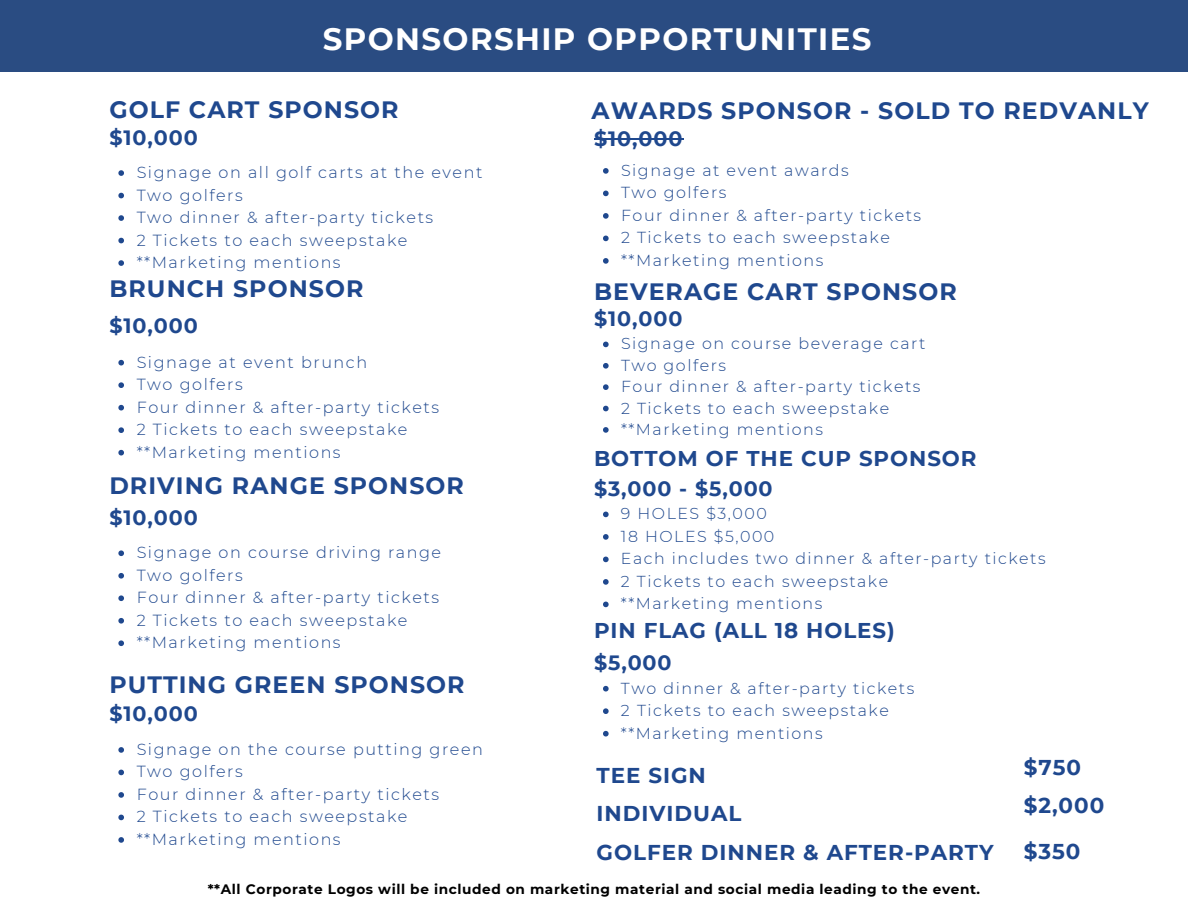
<style>
.page{position:relative;width:1188px;height:918px;background:#fff}
.page>*{position:absolute;margin:0;border:0;box-sizing:border-box;transform-origin:0 0}
.t1{font:700 30.9px "Montserrat";letter-spacing:.045em;color:#fff}
.t2{font:700 23.7px "Montserrat";letter-spacing:.045em;color:#1f488e}
.t3{font:700 21.45px/38.2px "Montserrat";letter-spacing:.045em;color:#1f488e}
.t4{font:700 21.3px "Montserrat";letter-spacing:.045em;color:#1f488e}
.t5{font:700 20.7px "Montserrat";letter-spacing:.045em;color:#1f488e}
.t6{font:300 16.05px "Montserrat";letter-spacing:.095em;color:#1f488e}
.t7{font:300 15.9px "Montserrat";letter-spacing:.095em;color:#1f488e}
.t8{font:700 13.65px "Montserrat";letter-spacing:.045em;color:#000}
</style>
<div class="page">
<div style="left:0;top:0;width:1188px;height:72px;background:#2a4c82"></div>
<svg style="left:603px;top:512px;width:6px;height:5px"></svg>
<svg style="left:603px;top:534px;width:6px;height:6px"></svg>
<svg style="left:603px;top:557px;width:6px;height:5px"></svg>
<svg style="left:603px;top:579px;width:6px;height:6px"></svg>
<svg style="left:603px;top:602px;width:6px;height:5px"></svg>
<svg style="left:603px;top:342px;width:6px;height:5px"></svg>
<svg style="left:603px;top:363px;width:6px;height:6px"></svg>
<svg style="left:603px;top:384px;width:6px;height:6px"></svg>
<svg style="left:603px;top:406px;width:6px;height:5px"></svg>
<svg style="left:603px;top:427px;width:6px;height:6px"></svg>
<hr style="left:594px;top:138px;width:89px;height:1px;background:#1f488e">
<svg style="left:118px;top:170px;width:6px;height:6px"></svg>
<svg style="left:118px;top:193px;width:6px;height:5px"></svg>
<svg style="left:118px;top:215px;width:6px;height:6px"></svg>
<svg style="left:118px;top:238px;width:6px;height:5px"></svg>
<svg style="left:118px;top:260px;width:6px;height:6px"></svg>
<svg style="left:118px;top:360px;width:6px;height:5px"></svg>
<svg style="left:118px;top:382px;width:6px;height:6px"></svg>
<svg style="left:118px;top:405px;width:6px;height:5px"></svg>
<svg style="left:118px;top:427px;width:6px;height:6px"></svg>
<svg style="left:118px;top:450px;width:6px;height:5px"></svg>
<svg style="left:118px;top:550px;width:6px;height:6px"></svg>
<svg style="left:118px;top:573px;width:6px;height:6px"></svg>
<svg style="left:118px;top:595px;width:6px;height:6px"></svg>
<svg style="left:118px;top:618px;width:6px;height:6px"></svg>
<svg style="left:118px;top:640px;width:6px;height:6px"></svg>
<svg style="left:118px;top:747px;width:6px;height:6px"></svg>
<svg style="left:118px;top:770px;width:6px;height:5px"></svg>
<svg style="left:118px;top:792px;width:6px;height:6px"></svg>
<svg style="left:118px;top:815px;width:6px;height:5px"></svg>
<svg style="left:118px;top:837px;width:6px;height:6px"></svg>
<svg style="left:603px;top:168px;width:6px;height:6px"></svg>
<svg style="left:603px;top:191px;width:6px;height:5px"></svg>
<svg style="left:603px;top:213px;width:6px;height:6px"></svg>
<svg style="left:603px;top:236px;width:6px;height:5px"></svg>
<svg style="left:603px;top:258px;width:6px;height:6px"></svg>
<svg style="left:603px;top:686px;width:6px;height:6px"></svg>
<svg style="left:603px;top:708px;width:6px;height:6px"></svg>
<svg style="left:603px;top:731px;width:6px;height:6px"></svg>
<h2 class="t1" style="left:323px;top:20px;width:550px">SPONSORSHIP OPPORTUNITIES</h2>
<p class="t2" style="left:109px;top:96px;width:291px">GOLF CART SPONSOR</p>
<h2 class="t5" style="left:109px;top:124px;width:90px">$10,000</h2>
<p class="t6" style="left:137px;top:163px;width:347px">Signage on all golf carts at the event</p>
<p class="t6" style="left:137px;top:185px;width:108px">Two golfers</p>
<p class="t6" style="left:137px;top:208px;width:298px">Two dinner &amp; after-party tickets</p>
<p class="t6" style="left:137px;top:230px;width:272px">2 Tickets to each sweepstake</p>
<h2 class="t6" style="left:137px;top:253px;width:205px">**Marketing mentions</h2>
<p class="t2" style="left:109px;top:274px;width:256px">BRUNCH SPONSOR</p>
<h4 class="t5" style="left:109px;top:313px;width:90px">$10,000</h4>
<h4 class="t6" style="left:137px;top:352px;width:232px">Signage at event brunch</h4>
<p class="t6" style="left:137px;top:375px;width:108px">Two golfers</p>
<p class="t6" style="left:137px;top:397px;width:304px">Four dinner &amp; after-party tickets</p>
<p class="t6" style="left:137px;top:420px;width:272px">2 Tickets to each sweepstake</p>
<p class="t6" style="left:137px;top:442px;width:205px">**Marketing mentions</p>
<h2 class="t2" style="left:109px;top:471px;width:356px">DRIVING RANGE SPONSOR</h2>
<p class="t5" style="left:109px;top:505px;width:90px">$10,000</p>
<p class="t6" style="left:137px;top:543px;width:306px">Signage on course driving range</p>
<h2 class="t6" style="left:137px;top:565px;width:108px">Two golfers</h2>
<h4 class="t6" style="left:137px;top:588px;width:304px">Four dinner &amp; after-party tickets</h4>
<p class="t6" style="left:137px;top:610px;width:272px">2 Tickets to each sweepstake</p>
<p class="t6" style="left:137px;top:633px;width:205px">**Marketing mentions</p>
<h4 class="t2" style="left:109px;top:670px;width:357px">PUTTING GREEN SPONSOR</h4>
<p class="t5" style="left:109px;top:701px;width:90px">$10,000</p>
<p class="t6" style="left:137px;top:739px;width:348px">Signage on the course putting green</p>
<p class="t6" style="left:137px;top:762px;width:108px">Two golfers</p>
<p class="t6" style="left:137px;top:784px;width:304px">Four dinner &amp; after-party tickets</p>
<h2 class="t6" style="left:137px;top:807px;width:272px">2 Tickets to each sweepstake</h2>
<h4 class="t6" style="left:137px;top:829px;width:205px">**Marketing mentions</h4>
<p class="t2" style="left:592px;top:96px;width:559px">AWARDS SPONSOR - SOLD TO REDVANLY</p>
<p class="t5" style="left:594px;top:126px;width:90px">$10,000</p>
<p class="t7" style="left:621px;top:161px;width:229px">Signage at event awards</p>
<p class="t7" style="left:621px;top:183px;width:107px">Two golfers</p>
<p class="t7" style="left:621px;top:206px;width:302px">Four dinner &amp; after-party tickets</p>
<p class="t7" style="left:621px;top:228px;width:270px">2 Tickets to each sweepstake</p>
<p class="t7" style="left:621px;top:251px;width:204px">**Marketing mentions</p>
<p class="t2" style="left:594px;top:277px;width:364px">BEVERAGE CART SPONSOR</p>
<h4 class="t5" style="left:594px;top:306px;width:90px">$10,000</h4>
<p class="t7" style="left:621px;top:334px;width:306px">Signage on course beverage cart</p>
<h2 class="t7" style="left:621px;top:355px;width:107px">Two golfers</h2>
<h4 class="t7" style="left:621px;top:377px;width:301px">Four dinner &amp; after-party tickets</h4>
<p class="t7" style="left:621px;top:398px;width:270px">2 Tickets to each sweepstake</p>
<p class="t7" style="left:621px;top:420px;width:203px">**Marketing mentions</p>
<h1 class="t4" style="left:594px;top:446px;width:384px">BOTTOM OF THE CUP SPONSOR</h1>
<h2 class="t5" style="left:594px;top:476px;width:180px">$3,000 - $5,000</h2>
<h4 class="t7" style="left:621px;top:504px;width:147px">9 HOLES $3,000</h4>
<p class="t7" style="left:621px;top:527px;width:155px">18 HOLES $5,000</p>
<p class="t7" style="left:621px;top:549px;width:426px">Each includes two dinner &amp; after-party tickets</p>
<p class="t7" style="left:621px;top:572px;width:269px">2 Tickets to each sweepstake</p>
<p class="t7" style="left:621px;top:594px;width:203px">**Marketing mentions</p>
<p class="t4" style="left:594px;top:618px;width:302px">PIN FLAG (ALL 18 HOLES)</p>
<p class="t5" style="left:594px;top:650px;width:79px">$5,000</p>
<p class="t7" style="left:621px;top:678px;width:295px">Two dinner &amp; after-party tickets</p>
<h3 class="t7" style="left:621px;top:701px;width:269px">2 Tickets to each sweepstake</h3>
<h2 class="t7" style="left:621px;top:723px;width:203px">**Marketing mentions</h2>
<p class="t3" style="left:597px;top:756px;width:399px">TEE SIGN<br>INDIVIDUAL<br>GOLFER DINNER &amp; AFTER-PARTY</p>
<p class="t3" style="left:1024px;top:748px;width:82px">$750 $2,000</p>
<p class="t3" style="left:1024px;top:832px;width:58px">$350</p>
<p class="t8" style="left:208px;top:881px;width:774px">**All Corporate Logos will be included on marketing material and social media leading to the event.</p>
</div>
